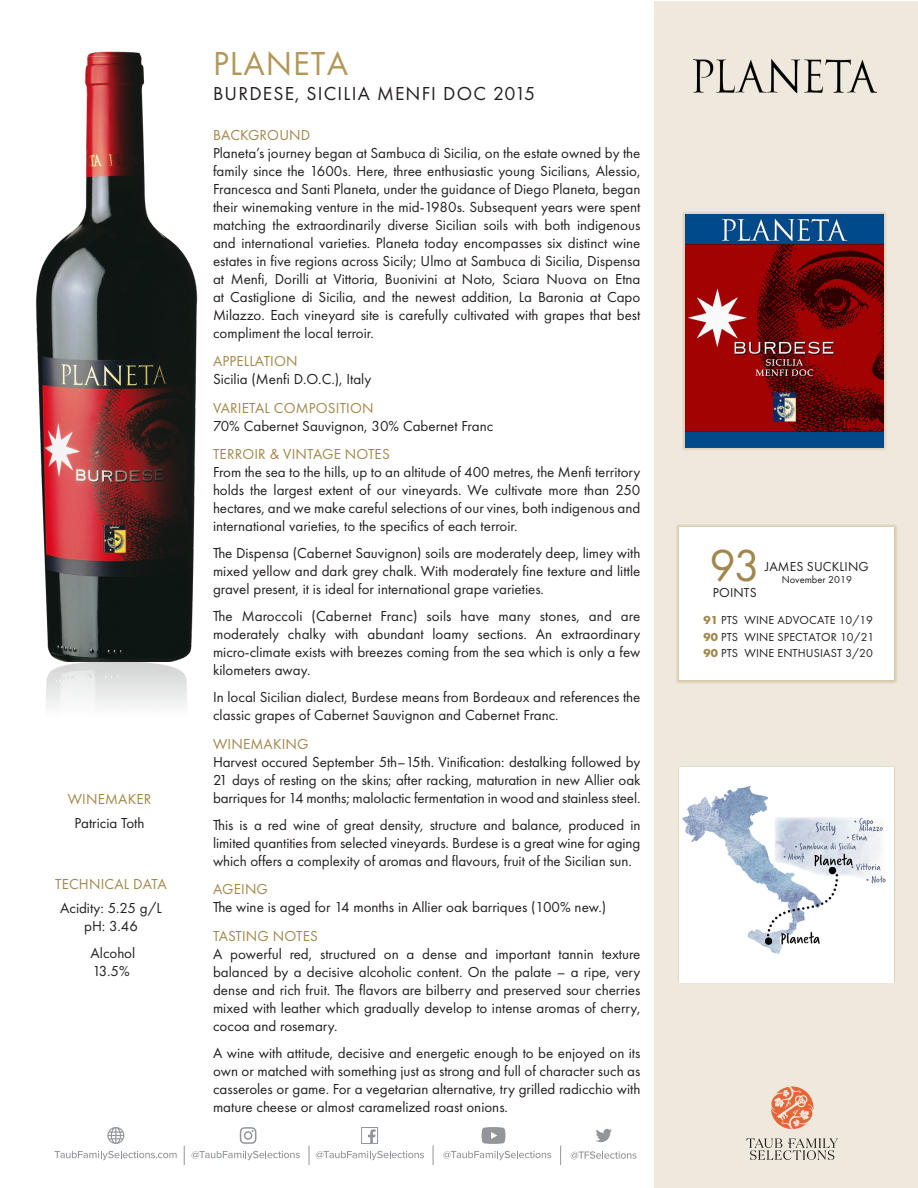
<style>
.page{position:relative;width:918px;height:1188px;background:#fff}
.page>*{position:absolute;margin:0;border:0;box-sizing:border-box;transform-origin:0 0}
.t1{font:46.5px "Futura PT";color:#a2874c}
._2_Producer_Name{font:34.5px "Futura PT";letter-spacing:.03em;color:#b39758}
._3_Wine_Name___Vint{font:19.5px "Futura PT";letter-spacing:.06em;color:#231f20}
._5_Body_Text{font:15px/18px "Futura PT";color:#231f20;text-align:justify}
._4_Para_Header{font:15px "Futura PT";letter-spacing:.01em;color:#a2874c}
.Winemkr___Tech_body{font:15px/18px "Futura PT";color:#231f20;text-align:center}
.Winemkr___Tech_head{font:15px "Futura PT";letter-spacing:.01em;color:#a2874c}
.t2{font:13.5px "Futura PT";letter-spacing:.01em;color:#231f20}
.t3{font:12px "Futura PT";letter-spacing:.01em;color:#231f20}
.t4{font:10.5px "Futura PT";color:#231f20}
.s1{font-weight:700;color:#a2874c}
</style>
<div class="page">
<div style="left:654px;top:1px;width:263px;height:1186px;background:#efe8dc"></div>
<div style="left:682px;top:211px;width:205px;height:239px;background:#b39758;opacity:.65"></div>
<img style="left:685px;top:215px;width:199px;height:232px">
<div style="left:676px;top:524px;width:221px;height:160px;background:#a2874c;opacity:.65"></div>
<div style="left:679px;top:527px;width:215px;height:153px;background:#fff"></div>
<div style="left:678px;top:766px;width:217px;height:217px;background:#fff"></div>
<img style="left:682px;top:786px;width:204px;height:168px">
<img style="left:694px;top:60px;width:182px;height:32px">
<img style="left:36px;top:51px;width:162px;height:611px">
<img style="left:46px;top:662px;width:141px;height:45px">
<svg style="left:571px;top:1151px;width:66px;height:8px"></svg>
<svg style="left:55px;top:1151px;width:122px;height:9px"></svg>
<svg style="left:192px;top:1151px;width:108px;height:9px"></svg>
<svg style="left:316px;top:1151px;width:108px;height:9px"></svg>
<svg style="left:443px;top:1151px;width:108px;height:9px"></svg>
<svg style="left:560px;top:1146px;width:1px;height:19px"></svg>
<svg style="left:309px;top:1146px;width:1px;height:19px"></svg>
<svg style="left:184px;top:1146px;width:1px;height:19px"></svg>
<svg style="left:361px;top:1127px;width:17px;height:17px"></svg>
<svg style="left:240px;top:1127px;width:16px;height:17px"></svg>
<svg style="left:433px;top:1146px;width:1px;height:19px"></svg>
<svg style="left:596px;top:1129px;width:16px;height:13px"></svg>
<svg style="left:107px;top:1127px;width:17px;height:17px"></svg>
<svg style="left:482px;top:1127px;width:23px;height:17px"></svg>
<svg style="left:746px;top:1138px;width:92px;height:22px"></svg>
<svg style="left:771px;top:1086px;width:43px;height:43px"></svg>
<p class="Winemkr___Tech_head" style="left:68px;top:790px;width:85px">WINEMAKER</p>
<p class="Winemkr___Tech_body" style="left:75px;top:814px;width:71px">Patricia Toth</p>
<p class="Winemkr___Tech_head" style="left:55px;top:875px;width:113px">TECHNICAL DATA</p>
<p class="Winemkr___Tech_body" style="left:60px;top:899px;width:103px">Acidity: 5.25 g/L pH: 3.46</p>
<p class="Winemkr___Tech_body" style="left:91px;top:944px;width:46px;text-align:left">Alcohol<br>13.5%</p>
<p class="_2_Producer_Name" style="left:213px;top:43px;width:136px">PLANETA</p>
<p class="_3_Wine_Name___Vint" style="left:213px;top:82px;width:324px">BURDESE, SICILIA MENFI DOC 2015</p>
<p class="_4_Para_Header" style="left:213px;top:126px;width:99px">BACKGROUND</p>
<p class="_5_Body_Text" style="left:213px;top:144px;width:429px">Planeta’s journey began at Sambuca di Sicilia, on the estate owned by the family since the 1600s. Here, three enthusiastic young Sicilians, Alessio, Francesca and Santi Planeta, under the guidance of Diego Planeta, began their winemaking venture in the mid-1980s. Subsequent years were spent matching the extraordinarily diverse Sicilian soils with both indigenous and international varieties. Planeta today encompasses six distinct wine estates in five regions across Sicily; Ulmo at Sambuca di Sicilia, Dispensa at Menfi, Dorilli at Vittoria, Buonivini at Noto, Sciara Nuova on Etna at Castiglione di Sicilia, and the newest addition, La Baronia at Capo Milazzo. Each vineyard site is carefully cultivated with grapes that best compliment the local terroir.</p>
<p class="_4_Para_Header" style="left:213px;top:353px;width:86px">APPELLATION</p>
<p class="_5_Body_Text" style="left:213px;top:370px;width:160px">Sicilia (Menfi D.O.C.), Italy</p>
<p class="_4_Para_Header" style="left:213px;top:399px;width:162px">VARIETAL COMPOSITION</p>
<p class="_5_Body_Text" style="left:213px;top:417px;width:282px">70% Cabernet Sauvignon, 30% Cabernet Franc</p>
<p class="_4_Para_Header" style="left:213px;top:446px;width:178px">TERROIR &amp; VINTAGE NOTES</p>
<p class="_5_Body_Text" style="left:213px;top:463px;width:429px">From the sea to the hills, up to an altitude of 400 metres, the Menfi territory holds the largest extent of our vineyards. We cultivate more than 250 hectares, and we make careful selections of our vines, both indigenous and international varieties, to the specifics of each terroir.</p>
<p class="_5_Body_Text" style="left:213px;top:544px;width:429px">The Dispensa (Cabernet Sauvignon) soils are moderately deep, limey with mixed yellow and dark grey chalk. With moderately fine texture and little gravel present, it is ideal for international grape varieties.</p>
<p class="_5_Body_Text" style="left:213px;top:607px;width:429px">The Maroccoli (Cabernet Franc) soils have many stones, and are moderately chalky with abundant loamy sections. An extraordinary micro-climate exists with breezes coming from the sea which is only a few kilometers away.</p>
<p class="_5_Body_Text" style="left:213px;top:688px;width:429px">In local Sicilian dialect, Burdese means from Bordeaux and references the classic grapes of Cabernet Sauvignon and Cabernet Franc.</p>
<p class="_4_Para_Header" style="left:213px;top:735px;width:97px">WINEMAKING</p>
<p class="_5_Body_Text" style="left:213px;top:753px;width:429px">Harvest occured September 5th–15th. Vinification: destalking followed by 21 days of resting on the skins; after racking, maturation in new Allier oak barriques for 14 months; malolactic fermentation in wood and stainless steel.</p>
<p class="_5_Body_Text" style="left:213px;top:816px;width:429px">This is a red wine of great density, structure and balance, produced in limited quantities from selected vineyards. Burdese is a great wine for aging which offers a complexity of aromas and flavours, fruit of the Sicilian sun.</p>
<p class="_4_Para_Header" style="left:213px;top:881px;width:56px">AGEING</p>
<p class="_5_Body_Text" style="left:213px;top:898px;width:395px">The wine is aged for 14 months in Allier oak barriques (100% new.)</p>
<p class="_4_Para_Header" style="left:213px;top:927px;width:106px">TASTING NOTES</p>
<p class="_5_Body_Text" style="left:213px;top:945px;width:429px">A powerful red, structured on a dense and important tannin texture balanced by a decisive alcoholic content. On the palate – a ripe, very dense and rich fruit. The flavors are bilberry and preserved sour cherries mixed with leather which gradually develop to intense aromas of cherry, cocoa and rosemary.</p>
<p class="_5_Body_Text" style="left:213px;top:1044px;width:429px">A wine with attitude, decisive and energetic enough to be enjoyed on its own or matched with something just as strong and full of character such as casseroles or game. For a vegetarian alternative, try grilled radicchio with mature cheese or almost caramelized roast onions.</p>
<p class="t1" style="left:709px;top:538px;width:52px">93</p>
<p class="t2" style="left:713px;top:585px;width:45px">POINTS</p>
<p class="t2" style="left:765px;top:559px;width:105px">JAMES SUCKLING</p>
<p class="t4" style="left:782px;top:573px;width:72px">November 2019</p>
<p class="t3" style="left:704px;top:613px;width:171px"><span class="s1">91</span> PTS WINE ADVOCATE 10/19</p>
<p class="t3" style="left:704px;top:630px;width:172px"><span class="s1">90</span> PTS WINE SPECTATOR 10/21</p>
<p class="t3" style="left:704px;top:646px;width:171px"><span class="s1">90</span> PTS WINE ENTHUSIAST 3/20</p>
</div>
